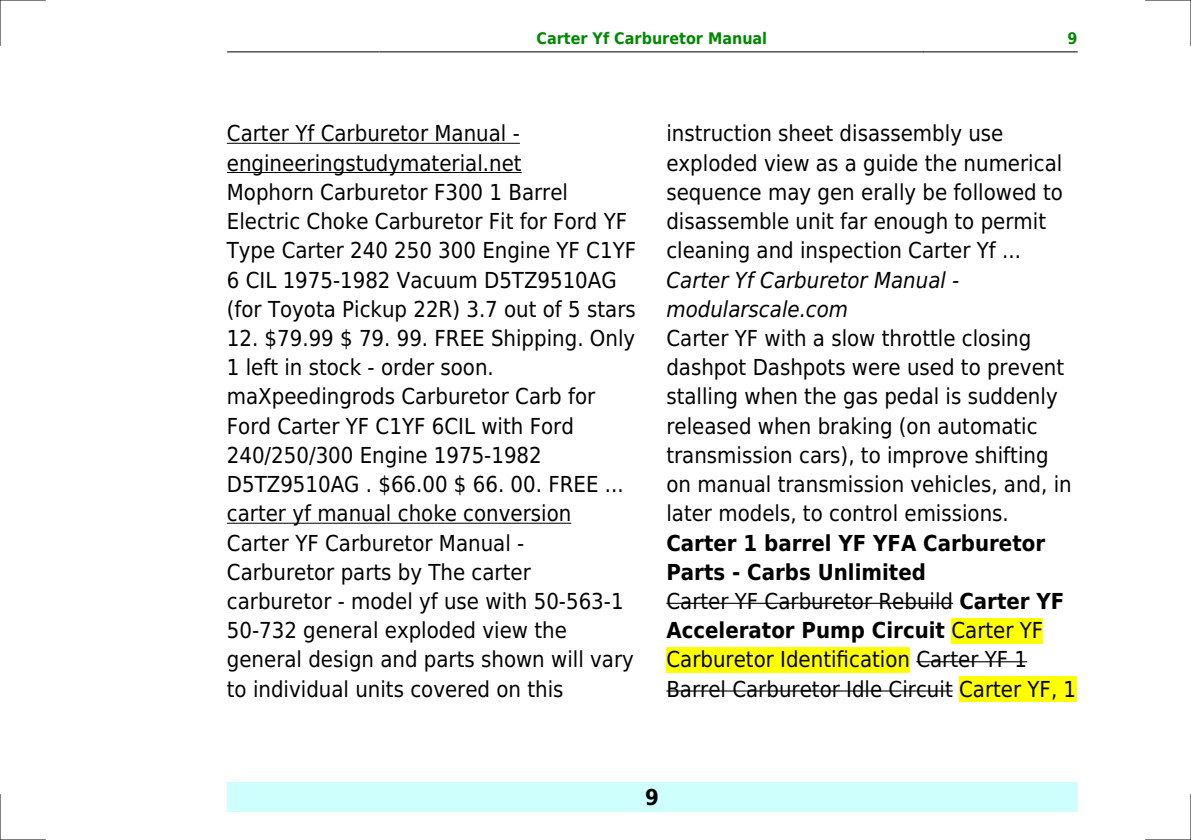
<style>
.page{position:relative;width:1191px;height:840px;background:#fff}
.page>*{position:absolute;margin:0;border:0;box-sizing:border-box;transform-origin:0 0}
.t1{font:22px/29.2px "DejaVu Sans Condensed";color:#000}
.t2{font:italic 22px/29.2px "DejaVu Sans Condensed";color:#000}
.t3{font:700 22px "DejaVu Sans Condensed";color:#000}
.t4{font:700 16px "DejaVu Sans Condensed";color:#080}
.s1{font-weight:700}
</style>
<div class="page">
<hr style="left:227px;top:51px;width:153px;height:1px;background:#000">
<hr style="left:380px;top:51px;width:543px;height:1px;background:#000">
<hr style="left:924px;top:51px;width:153px;height:1px;background:#000">
<div style="left:227px;top:782px;width:850px;height:29px;background:#cffffc"></div>
<hr style="left:227px;top:143px;width:293px;height:1px;background:#000">
<hr style="left:227px;top:172px;width:295px;height:1px;background:#000">
<hr style="left:227px;top:522px;width:344px;height:1px;background:#000">
<hr style="left:666px;top:602px;width:287px;height:1px;background:#000">
<div style="left:951px;top:617px;width:92px;height:26px;background:#ff0"></div>
<div style="left:666px;top:646px;width:244px;height:26px;background:#ff0"></div>
<hr style="left:916px;top:660px;width:111px;height:2px;background:#000">
<hr style="left:666px;top:690px;width:286px;height:1px;background:#000">
<div style="left:959px;top:676px;width:117px;height:25px;background:#ff0"></div>
<hr style="left:0;top:0;width:45px;height:1px;background:#000">
<hr style="left:1145px;top:0;width:46px;height:1px;background:#000">
<hr style="left:0;top:839px;width:45px;height:1px;background:#000">
<hr style="left:1145px;top:839px;width:46px;height:1px;background:#000">
<hr style="left:0;top:0;width:1px;height:45px;background:#000">
<hr style="left:0;top:794px;width:1px;height:45px;background:#000">
<hr style="left:1190px;top:0;width:1px;height:45px;background:#000">
<hr style="left:1190px;top:794px;width:1px;height:45px;background:#000">
<p class="t4" style="left:536px;top:29px;width:232px">Carter Yf Carburetor Manual</p>
<p class="t4" style="left:1067px;top:29px;width:12px">9</p>
<p class="t1" style="left:227px;top:119px;width:411px">Carter Yf Carburetor Manual - engineeringstudymaterial.net<br>Mophorn Carburetor F300 1 Barrel Electric Choke Carburetor Fit for Ford YF Type Carter 240 250 300 Engine YF C1YF 6 CIL 1975-1982 Vacuum D5TZ9510AG (for Toyota Pickup 22R) 3.7 out of 5 stars</p>
<p class="t1" style="left:227px;top:323px;width:410px">12. $79.99 $ 79. 99. FREE Shipping. Only 1 left in stock - order soon. maXpeedingrods Carburetor Carb for Ford Carter YF C1YF 6CIL with Ford 240/250/300 Engine 1975-1982<br>D5TZ9510AG . $66.00 $ 66. 00. FREE ... carter yf manual choke conversion Carter YF Carburetor Manual - Carburetor parts by The carter carburetor - model yf use with 50-563-1<br>50-732 general exploded view the general design and parts shown will vary to individual units covered on this</p>
<p class="t1" style="left:666px;top:119px;width:398px">instruction sheet disassembly use exploded view as a guide the numerical sequence may gen erally be followed to disassemble unit far enough to permit cleaning and inspection Carter Yf ...</p>
<p class="t2" style="left:666px;top:265px;width:294px">Carter Yf Carburetor Manual - modularscale.com</p>
<p class="t1" style="left:666px;top:323px;width:407px">Carter YF with a slow throttle closing dashpot Dashpots were used to prevent stalling when the gas pedal is suddenly released when braking (on automatic transmission cars), to improve shifting on manual transmission vehicles, and, in later models, to control emissions.</p>
<p class="t1" style="left:666px;top:528px;width:411px"><span class="s1">Carter 1 barrel YF YFA Carburetor Parts - Carbs Unlimited<br></span>Carter YF Carburetor Rebuild <span class="s1">Carter YF Accelerator Pump Circuit</span> Carter YF Carburetor Identification Carter YF 1<br>Barrel Carburetor Idle Circuit Carter YF, 1</p>
<p class="t3" style="left:645px;top:783px;width:15px">9</p>
</div>
